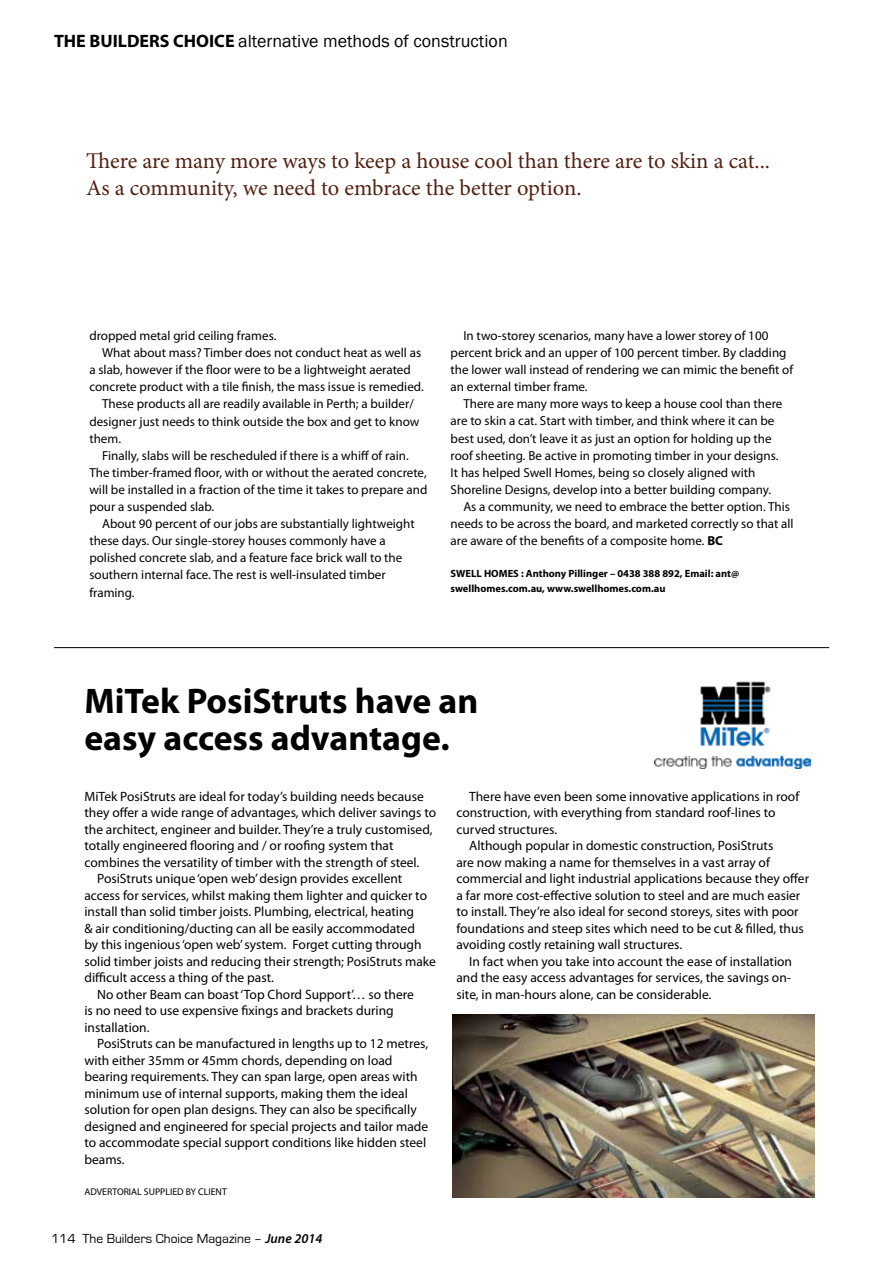
<style>
.page{position:relative;width:893px;height:1263px;background:#fff}
.page>*{position:absolute;margin:0;border:0;box-sizing:border-box;transform-origin:0 0}
.t1{font:700 35.7px/37.2px "Myriad Pro";color:#000}
.t2{font:22.5px/27px "Minion Pro";letter-spacing:-.005em;color:#532112}
.t3{font:18px "Franklin Gothic";color:#000}
.t4{font:13.5px "Myriad Pro";color:#000}
.t5{font:13.5px "Eurostile";color:#000}
.t6{font:13.05px/17.1px "Myriad Pro";color:#000}
.t7{font:700 10.5px/15px "Myriad Pro";color:#000}
.t8{font:9.75px "Myriad Pro";color:#000}
.s1{font-family:"Myriad Pro";font-weight:700}
.s2{font-weight:700}
.s3{font-family:"Franklin Gothic"}
.s4{font-family:"Myriad Pro";font-weight:600;font-style:italic}
</style>
<div class="page">
<hr style="left:54px;top:647px;width:775px;height:1px;background:#000">
<img style="left:654px;top:681px;width:156px;height:88px">
<img style="left:452px;top:1015px;width:362px;height:182px">
<h3 class="t3" style="left:54px;top:30px;width:455px"><span class="s1">THE BUILDERS CHOICE</span> alternative methods of construction</h3>
<h2 class="t2" style="left:86px;top:148px;width:685px">There are many more ways to keep a house cool than there are to skin a cat...<br>As a community, we need to embrace the better option.</h2>
<p class="t6" style="left:89px;top:327px;width:189px">dropped metal grid ceiling frames.</p>
<p class="t6" style="left:102px;top:344px;width:321px">What about mass? Timber does not conduct heat as well as</p>
<p class="t6" style="left:89px;top:361px;width:323px">a slab, however if the floor were to be a lightweight aerated</p>
<p class="t6" style="left:89px;top:378px;width:336px">concrete product with a tile finish, the mass issue is remedied.</p>
<p class="t6" style="left:102px;top:395px;width:313px">These products all are readily available in Perth; a builder/</p>
<p class="t6" style="left:89px;top:412px;width:331px">designer just needs to think outside the box and get to know</p>
<p class="t6" style="left:89px;top:429px;width:33px">them.</p>
<p class="t6" style="left:102px;top:447px;width:308px">Finally, slabs will be rescheduled if there is a whiff of rain.</p>
<p class="t6" style="left:89px;top:464px;width:339px">The timber-framed floor, with or without the aerated concrete,</p>
<p class="t6" style="left:89px;top:481px;width:340px">will be installed in a fraction of the time it takes to prepare and</p>
<p class="t6" style="left:89px;top:498px;width:126px">pour a suspended slab.</p>
<p class="t6" style="left:102px;top:515px;width:314px">About 90 percent of our jobs are substantially lightweight</p>
<p class="t6" style="left:89px;top:532px;width:298px">these days. Our single-storey houses commonly have a</p>
<p class="t6" style="left:89px;top:549px;width:314px">polished concrete slab, and a feature face brick wall to the</p>
<p class="t6" style="left:89px;top:566px;width:298px">southern internal face. The rest is well-insulated timber</p>
<p class="t6" style="left:89px;top:583px;width:47px">framing.</p>
<p class="t6" style="left:451px;top:327px;width:344px;text-indent:13px">In two-storey scenarios, many have a lower storey of 100 percent brick and an upper of 100 percent timber. By cladding the lower wall instead of rendering we can mimic the benefit of an external timber frame.</p>
<p class="t6" style="left:463px;top:395px;width:321px">There are many more ways to keep a house cool than there</p>
<p class="t6" style="left:451px;top:412px;width:325px">are to skin a cat. Start with timber, and think where it can be</p>
<p class="t6" style="left:451px;top:429px;width:322px">best used, don’t leave it as just an option for holding up the</p>
<p class="t6" style="left:451px;top:446px;width:329px">roof sheeting. Be active in promoting timber in your designs.</p>
<p class="t6" style="left:451px;top:464px;width:306px">It has helped Swell Homes, being so closely aligned with</p>
<p class="t6" style="left:451px;top:481px;width:322px">Shoreline Designs, develop into a better building company.</p>
<p class="t6" style="left:463px;top:498px;width:328px">As a community, we need to embrace the better option. This</p>
<p class="t6" style="left:451px;top:515px;width:345px">needs to be across the board, and marketed correctly so that all</p>
<p class="t6" style="left:451px;top:532px;width:274px">are aware of the benefits of a composite home. <span class="s2">BC</span></p>
<p class="t7" style="left:451px;top:566px;width:290px">SWELL HOMES : Anthony Pillinger – 0438 388 892, Email: ant@ swellhomes.com.au, www.swellhomes.com.au</p>
<h1 class="t1" style="left:84px;top:681px;width:395px">MiTek PosiStruts have an easy access advantage.</h1>
<p class="t4" style="left:84px;top:788px;width:341px">MiTek PosiStruts are ideal for today’s building needs because</p>
<p class="t4" style="left:84px;top:804px;width:353px">they offer a wide range of advantages, which deliver savings to</p>
<p class="t4" style="left:84px;top:821px;width:350px">the architect, engineer and builder. They’re a truly customised,</p>
<p class="t4" style="left:84px;top:837px;width:311px">totally engineered flooring and / or roofing system that</p>
<p class="t4" style="left:84px;top:854px;width:337px">combines the versatility of timber with the strength of steel.</p>
<p class="t4" style="left:97px;top:870px;width:307px">PosiStruts unique ‘open web’ design provides excellent</p>
<p class="t4" style="left:84px;top:887px;width:344px">access for services, whilst making them lighter and quicker to</p>
<p class="t4" style="left:84px;top:903px;width:331px">install than solid timber joists. Plumbing, electrical, heating</p>
<p class="t4" style="left:84px;top:920px;width:332px">&amp; air conditioning/ducting can all be easily accommodated</p>
<p class="t4" style="left:84px;top:936px;width:339px">by this ingenious ‘open web’ system. Forget cutting through</p>
<p class="t4" style="left:84px;top:953px;width:353px">solid timber joists and reducing their strength; PosiStruts make</p>
<p class="t4" style="left:84px;top:969px;width:191px">difficult access a thing of the past.</p>
<p class="t4" style="left:97px;top:986px;width:318px">No other Beam can boast ‘Top Chord Support’… so there</p>
<p class="t4" style="left:84px;top:1002px;width:311px">is no need to use expensive fixings and brackets during</p>
<p class="t4" style="left:84px;top:1019px;width:67px">installation.</p>
<p class="t4" style="left:97px;top:1035px;width:332px">PosiStruts can be manufactured in lengths up to 12 metres,</p>
<p class="t4" style="left:84px;top:1052px;width:310px">with either 35mm or 45mm chords, depending on load</p>
<p class="t4" style="left:84px;top:1068px;width:335px">bearing requirements. They can span large, open areas with</p>
<p class="t4" style="left:84px;top:1085px;width:325px">minimum use of internal supports, making them the ideal</p>
<p class="t4" style="left:84px;top:1101px;width:334px">solution for open plan designs. They can also be specifically</p>
<p class="t4" style="left:84px;top:1118px;width:345px">designed and engineered for special projects and tailor made</p>
<p class="t4" style="left:84px;top:1134px;width:343px">to accommodate special support conditions like hidden steel</p>
<p class="t4" style="left:84px;top:1151px;width:42px">beams.</p>
<p class="t8" style="left:84px;top:1186px;width:144px">ADVERTORIAL SUPPLIED BY CLIENT</p>
<p class="t5" style="left:51px;top:1231px;width:273px">114 The Builders Choice Magazine <span class="s3">–</span> <span class="s4">June 2014</span></p>
<p class="t4" style="left:469px;top:788px;width:332px">There have even been some innovative applications in roof</p>
<p class="t4" style="left:456px;top:804px;width:321px">construction, with everything from standard roof-lines to</p>
<p class="t4" style="left:456px;top:821px;width:102px">curved structures.</p>
<p class="t4" style="left:469px;top:837px;width:306px">Although popular in domestic construction, PosiStruts</p>
<p class="t4" style="left:456px;top:854px;width:315px">are now making a name for themselves in a vast array of</p>
<p class="t4" style="left:456px;top:870px;width:354px">commercial and light industrial applications because they offer</p>
<p class="t4" style="left:456px;top:887px;width:345px">a far more cost-effective solution to steel and are much easier</p>
<p class="t4" style="left:456px;top:903px;width:344px">to install. They’re also ideal for second storeys, sites with poor</p>
<p class="t4" style="left:456px;top:920px;width:349px">foundations and steep sites which need to be cut &amp; filled, thus</p>
<p class="t4" style="left:456px;top:936px;width:227px">avoiding costly retaining wall structures.</p>
<p class="t4" style="left:469px;top:953px;width:324px">In fact when you take into account the ease of installation</p>
<p class="t4" style="left:456px;top:969px;width:336px">and the easy access advantages for services, the savings on-</p>
<p class="t4" style="left:456px;top:986px;width:256px">site, in man-hours alone, can be considerable.</p>
</div>
